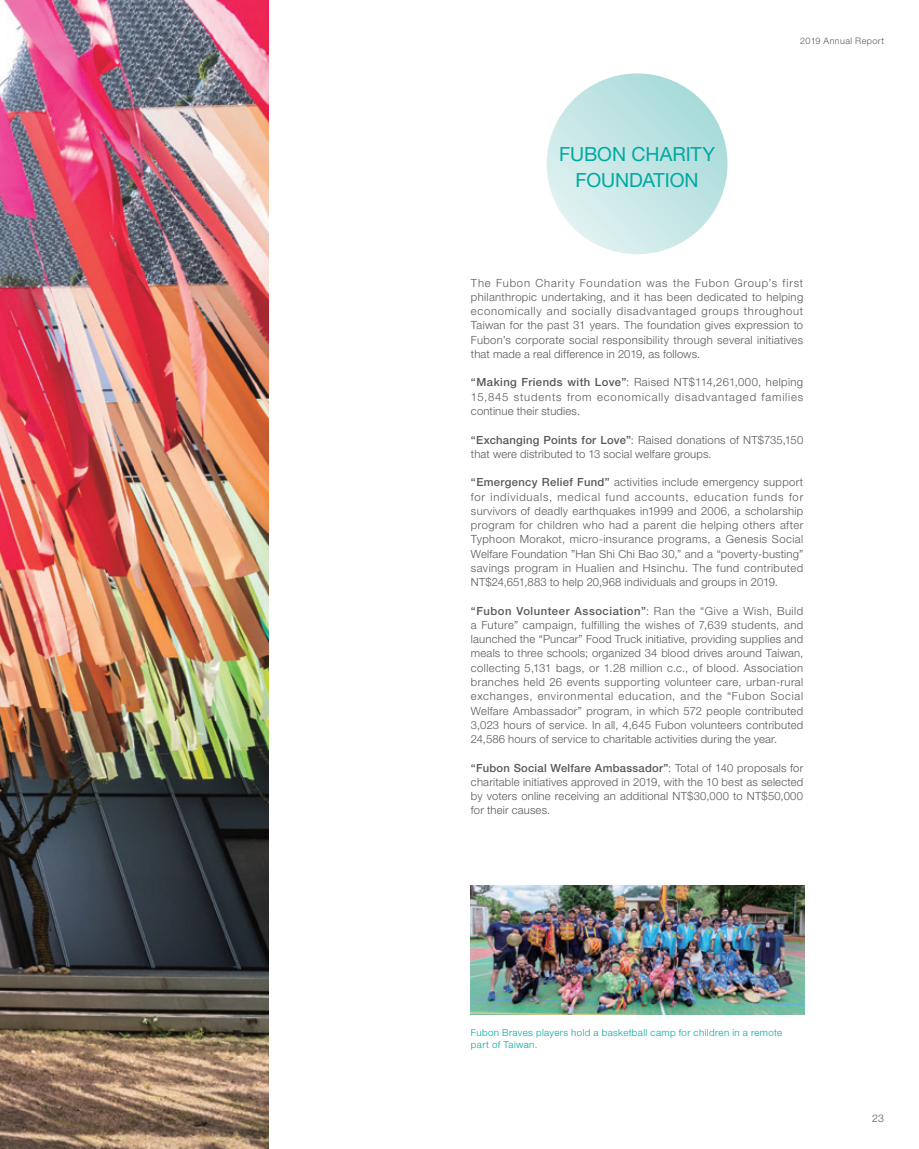
<style>
.page{position:relative;width:919px;height:1149px;background:#fff}
.page>*{position:absolute;margin:0;border:0;box-sizing:border-box;transform-origin:0 0}
.t1{font:19.5px/25.5px "Helvetica Neue LT Std";letter-spacing:-.005em;color:#00a9a2;text-align:center}
.Body{font:300 11.25px/14.2px "Helvetica Neue LT Std";letter-spacing:.015em;color:#57585a;text-align:justify}
.t2{font:300 10.5px "Helvetica Neue LT Std";color:#57585a}
.Description{font:300 9.75px/12px "Helvetica Neue LT Std";letter-spacing:.04em;color:#00a9a2}
.t3{font:300 9px "Helvetica Neue LT Std";letter-spacing:.05em;color:#57585a}
.s1{font-weight:500}
</style>
<div class="page">
<img style="left:0;top:0;width:268px;height:1148px">
<img style="left:471px;top:885px;width:333px;height:129px">
<svg style="left:546px;top:73px;width:181px;height:181px;background:#c3e5e4"></svg>
<p class="t1" style="left:559px;top:141px;width:157px">FUBON CHARITY<br>FOUNDATION</p>
<p class="t3" style="left:800px;top:36px;width:85px">2019 Annual Report</p>
<p class="Body" style="left:471px;top:275px;width:334px">The Fubon Charity Foundation was the Fubon Group’s first philanthropic undertaking, and it has been dedicated to helping economically and socially disadvantaged groups throughout Taiwan for the past 31 years. The foundation gives expression to Fubon’s corporate social responsibility through several initiatives that made a real difference in 2019, as follows.</p>
<p class="Body" style="left:471px;top:375px;width:334px"><span class="s1">“Making Friends with Love”</span>: Raised NT$114,261,000, helping 15,845 students from economically disadvantaged families continue their studies.</p>
<p class="Body" style="left:471px;top:432px;width:334px"><span class="s1">“Exchanging Points for Love”</span>: Raised donations of NT$735,150 that were distributed to 13 social welfare groups.</p>
<p class="Body" style="left:471px;top:475px;width:334px"><span class="s1">“Emergency Relief Fund”</span> activities include emergency support for individuals, medical fund accounts, education funds for survivors of deadly earthquakes in1999 and 2006, a scholarship program for children who had a parent die helping others after Typhoon Morakot, micro-insurance programs, a Genesis Social Welfare Foundation ”Han Shi Chi Bao 30,” and a “poverty-busting” savings program in Hualien and Hsinchu. The fund contributed NT$24,651,883 to help 20,968 individuals and groups in 2019.</p>
<p class="Body" style="left:471px;top:603px;width:334px"><span class="s1">“Fubon Volunteer Association”</span>: Ran the “Give a Wish, Build a Future” campaign, fulfilling the wishes of 7,639 students, and launched the “Puncar” Food Truck initiative, providing supplies and meals to three schools; organized 34 blood drives around Taiwan, collecting 5,131 bags, or 1.28 million c.c., of blood. Association branches held 26 events supporting volunteer care, urban-rural exchanges, environmental education, and the “Fubon Social Welfare Ambassador” program, in which 572 people contributed 3,023 hours of service. In all, 4,645 Fubon volunteers contributed 24,586 hours of service to charitable activities during the year.</p>
<p class="Body" style="left:471px;top:760px;width:334px"><span class="s1">“Fubon Social Welfare Ambassador”</span>: Total of 140 proposals for charitable initiatives approved in 2019, with the 10 best as selected by voters online receiving an additional NT$30,000 to NT$50,000 for their causes.</p>
<p class="Description" style="left:471px;top:1025px;width:313px">Fubon Braves players hold a basketball camp for children in a remote part of Taiwan.</p>
<p class="t2" style="left:872px;top:1111px;width:13px">23</p>
</div>
